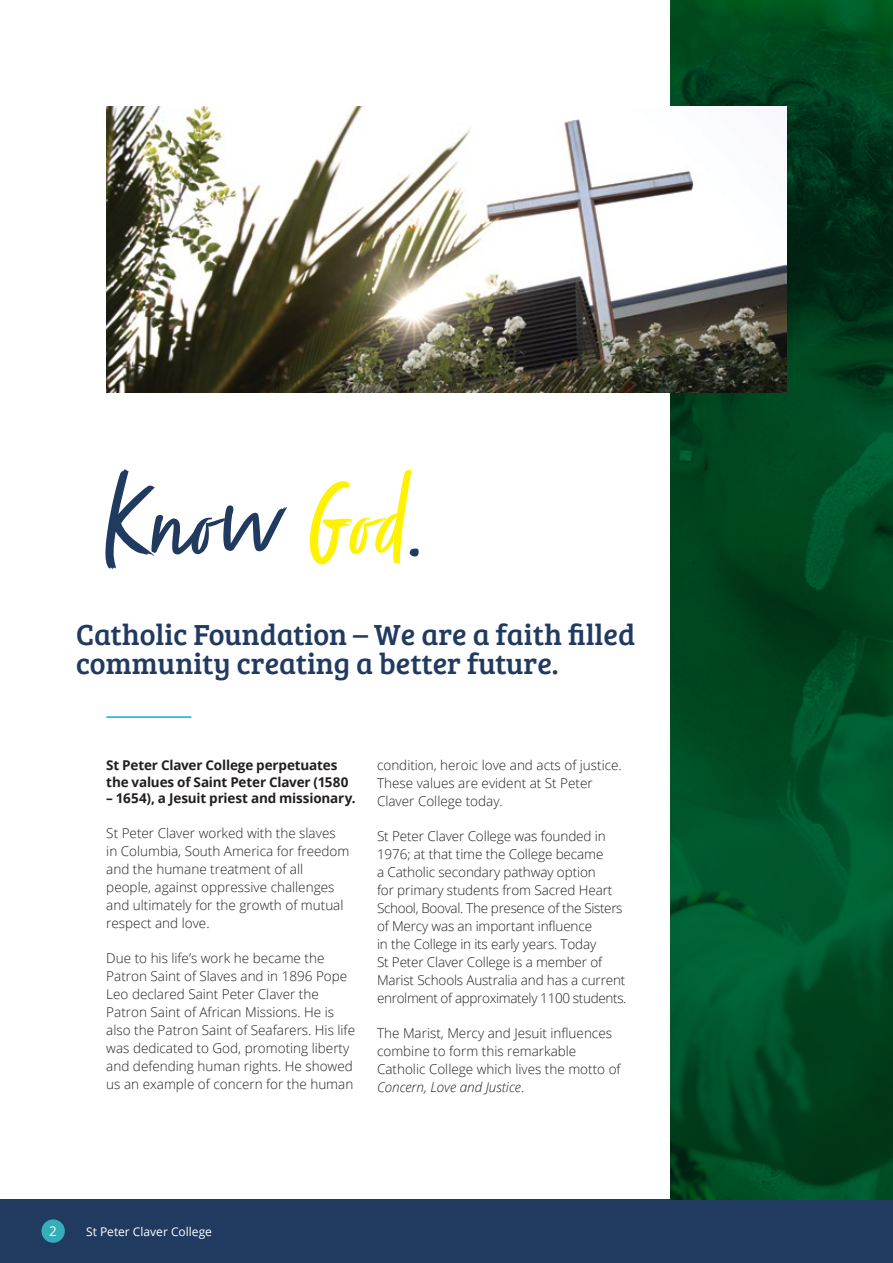
<style>
.page{position:relative;width:893px;height:1263px;background:#fff}
.page>*{position:absolute;margin:0;border:0;box-sizing:border-box;transform-origin:0 0}
.t1{font:130.5px "Zooja Light Pro";color:#203a60}
.t2{font:30px/28.5px "Bree Serif";color:#203a60}
.t3{font:300 13.5px/18px "Open Sans";color:#231f20}
.t4{font:700 13.5px/16.5px "Open Sans";letter-spacing:-.01em;color:#231f20}
.t5{font:13.5px "Open Sans";color:#fff}
.t6{font:12px "Open Sans";color:#fff}
.s1{color:#fff200}
.s2{font-style:italic}
</style>
<div class="page">
<div style="left:0;top:1199px;width:893px;height:64px;background:#203a60"></div>
<div style="left:41px;top:1219px;width:24px;height:24px;background:#34afba;border-radius:50%"></div>
<img style="left:670px;top:0;width:223px;height:1199px">
<hr style="left:106px;top:716px;width:85px;height:2px;background:#00aeef">
<img style="left:106px;top:106px;width:681px;height:287px">
<h1 class="t1" style="left:98px;top:449px;width:325px">Know <span class="s1">God</span>.</h1>
<h2 class="t2" style="left:76px;top:619px;width:561px">Catholic Foundation – We are a faith filled community creating a better future.</h2>
<p class="t4" style="left:106px;top:756px;width:244px">St Peter Claver College perpetuates the values of Saint Peter Claver (1580</p>
<p class="t4" style="left:106px;top:789px;width:251px">– 1654), a Jesuit priest and missionary.</p>
<p class="t3" style="left:106px;top:824px;width:245px">St Peter Claver worked with the slaves in Columbia, South America for freedom and the humane treatment of all people, against oppressive challenges and ultimately for the growth of mutual respect and love.</p>
<p class="t3" style="left:106px;top:949px;width:250px">Due to his life’s work he became the Patron Saint of Slaves and in 1896 Pope Leo declared Saint Peter Claver the Patron Saint of African Missions. He is also the Patron Saint of Seafarers. His life was dedicated to God, promoting liberty and defending human rights. He showed us an example of concern for the human</p>
<p class="t3" style="left:377px;top:756px;width:246px">condition, heroic love and acts of justice.<br>These values are evident at St Peter<br>Claver College today.</p>
<p class="t3" style="left:377px;top:827px;width:251px">St Peter Claver College was founded in 1976; at that time the College became<br>a Catholic secondary pathway option<br>for primary students from Sacred Heart School, Booval. The presence of the Sisters of Mercy was an important influence<br>in the College in its early years. Today<br>St Peter Claver College is a member of Marist Schools Australia and has a current enrolment of approximately 1100 students.</p>
<p class="t3" style="left:377px;top:1024px;width:245px">The Marist, Mercy and Jesuit influences combine to form this remarkable Catholic College which lives the motto of <span class="s2">Concern, Love and Justice</span>.</p>
<p class="t5" style="left:49px;top:1222px;width:9px">2</p>
<p class="t6" style="left:86px;top:1223px;width:127px">St Peter Claver College</p>
</div>
